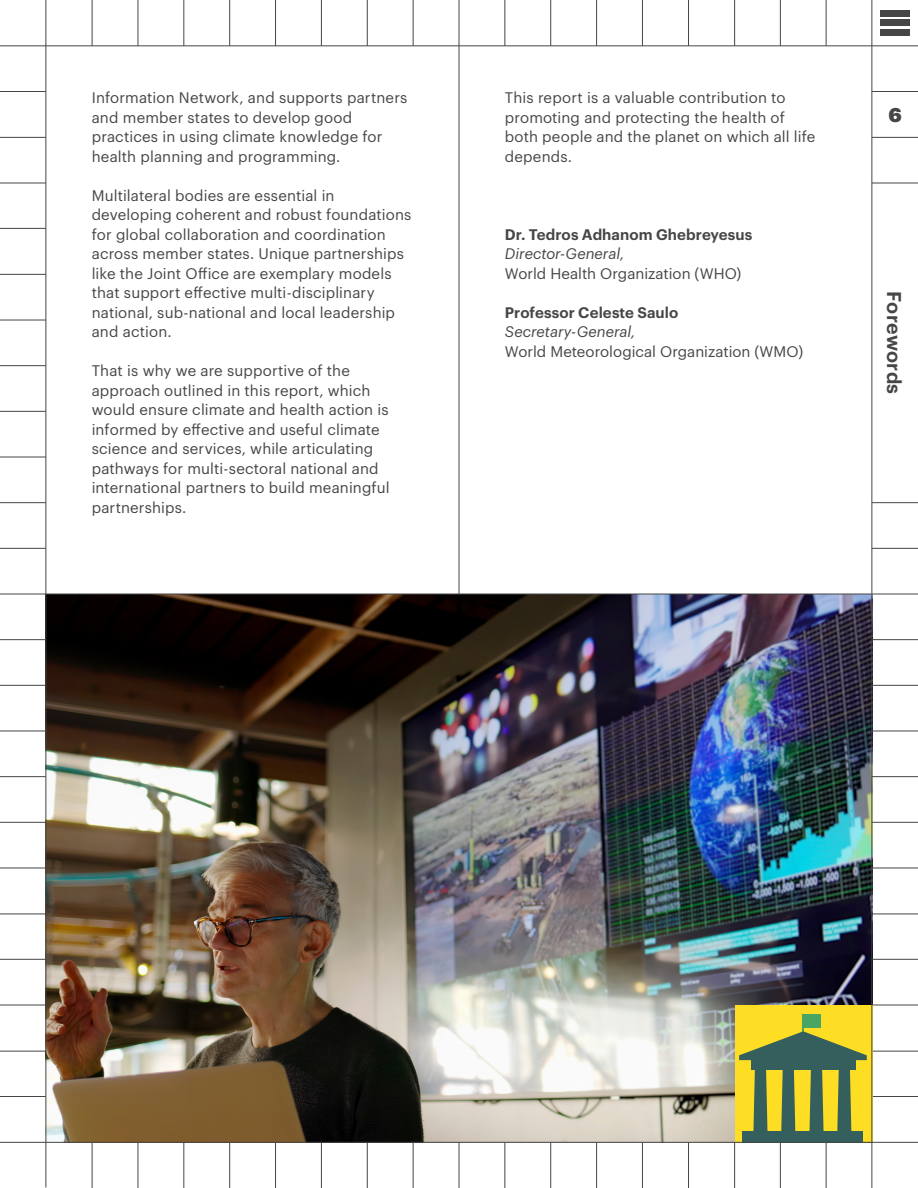
<style>
.page{position:relative;width:918px;height:1188px;background:#fff}
.page>*{position:absolute;margin:0;border:0;box-sizing:border-box;transform-origin:0 0}
.t1{font:600 19.5px "Graphik";letter-spacing:.015em;color:#464646}
.t2{font:900 19.5px "Graphik";color:#464646}
.t3{font:15px/19.5px "Graphik";letter-spacing:.01em;color:#464646}
.t4{font:600 15px "Graphik";letter-spacing:.005em;color:#464646}
.t5{font:italic 15px "Graphik";color:#464646}
</style>
<div class="page">
<div style="left:880px;top:10px;width:30px;height:7px;background:#464646"></div>
<div style="left:880px;top:19px;width:30px;height:7px;background:#464646"></div>
<div style="left:880px;top:29px;width:30px;height:6px;background:#464646"></div>
<img style="left:45px;top:595px;width:826px;height:547px">
<hr style="left:321px;top:0;width:1px;height:46px;background:#464646">
<hr style="left:596px;top:0;width:1px;height:46px;background:#464646">
<hr style="left:183px;top:0;width:1px;height:46px;background:#464646">
<hr style="left:459px;top:0;width:1px;height:594px;background:#464646">
<hr style="left:734px;top:0;width:1px;height:46px;background:#464646">
<hr style="left:92px;top:0;width:1px;height:46px;background:#464646">
<hr style="left:367px;top:0;width:1px;height:46px;background:#464646">
<hr style="left:642px;top:0;width:1px;height:46px;background:#464646">
<hr style="left:229px;top:0;width:1px;height:46px;background:#464646">
<hr style="left:504px;top:0;width:1px;height:46px;background:#464646">
<hr style="left:780px;top:0;width:1px;height:46px;background:#464646">
<hr style="left:138px;top:0;width:1px;height:46px;background:#464646">
<hr style="left:413px;top:0;width:1px;height:46px;background:#464646">
<hr style="left:688px;top:0;width:1px;height:46px;background:#464646">
<hr style="left:275px;top:0;width:1px;height:46px;background:#464646">
<hr style="left:550px;top:0;width:1px;height:46px;background:#464646">
<hr style="left:826px;top:0;width:1px;height:46px;background:#464646">
<hr style="left:321px;top:1142px;width:1px;height:46px;background:#464646">
<hr style="left:596px;top:1142px;width:1px;height:46px;background:#464646">
<hr style="left:183px;top:1142px;width:1px;height:46px;background:#464646">
<hr style="left:459px;top:1142px;width:1px;height:46px;background:#464646">
<hr style="left:734px;top:1142px;width:1px;height:46px;background:#464646">
<hr style="left:92px;top:1142px;width:1px;height:46px;background:#464646">
<hr style="left:367px;top:1142px;width:1px;height:46px;background:#464646">
<hr style="left:642px;top:1142px;width:1px;height:46px;background:#464646">
<hr style="left:229px;top:1142px;width:1px;height:46px;background:#464646">
<hr style="left:504px;top:1142px;width:1px;height:46px;background:#464646">
<hr style="left:780px;top:1142px;width:1px;height:46px;background:#464646">
<hr style="left:138px;top:1142px;width:1px;height:46px;background:#464646">
<hr style="left:413px;top:1142px;width:1px;height:46px;background:#464646">
<hr style="left:688px;top:1142px;width:1px;height:46px;background:#464646">
<hr style="left:275px;top:1142px;width:1px;height:46px;background:#464646">
<hr style="left:550px;top:1142px;width:1px;height:46px;background:#464646">
<hr style="left:826px;top:1142px;width:1px;height:46px;background:#464646">
<hr style="left:0;top:45px;width:918px;height:1px;background:#464646">
<hr style="left:0;top:411px;width:46px;height:1px;background:#464646">
<hr style="left:0;top:822px;width:46px;height:1px;background:#464646">
<hr style="left:0;top:228px;width:46px;height:1px;background:#464646">
<hr style="left:0;top:594px;width:872px;height:1px;background:#464646">
<hr style="left:0;top:1005px;width:46px;height:1px;background:#464646">
<hr style="left:0;top:91px;width:46px;height:1px;background:#464646">
<hr style="left:0;top:457px;width:46px;height:1px;background:#464646">
<hr style="left:0;top:868px;width:46px;height:1px;background:#464646">
<hr style="left:0;top:274px;width:46px;height:1px;background:#464646">
<hr style="left:0;top:1051px;width:46px;height:1px;background:#464646">
<hr style="left:0;top:137px;width:46px;height:1px;background:#464646">
<hr style="left:0;top:502px;width:46px;height:1px;background:#464646">
<hr style="left:0;top:914px;width:46px;height:1px;background:#464646">
<hr style="left:0;top:320px;width:46px;height:1px;background:#464646">
<hr style="left:0;top:685px;width:46px;height:1px;background:#464646">
<hr style="left:0;top:1096px;width:46px;height:1px;background:#464646">
<hr style="left:0;top:183px;width:46px;height:1px;background:#464646">
<hr style="left:0;top:548px;width:46px;height:1px;background:#464646">
<hr style="left:0;top:959px;width:46px;height:1px;background:#464646">
<hr style="left:0;top:365px;width:46px;height:1px;background:#464646">
<hr style="left:0;top:776px;width:46px;height:1px;background:#464646">
<hr style="left:0;top:731px;width:46px;height:1px;background:#464646">
<hr style="left:0;top:639px;width:46px;height:1px;background:#464646">
<hr style="left:872px;top:822px;width:46px;height:1px;background:#464646">
<hr style="left:872px;top:594px;width:46px;height:1px;background:#464646">
<hr style="left:872px;top:1005px;width:46px;height:1px;background:#464646">
<hr style="left:872px;top:91px;width:46px;height:1px;background:#464646">
<hr style="left:872px;top:868px;width:46px;height:1px;background:#464646">
<hr style="left:872px;top:639px;width:46px;height:1px;background:#464646">
<hr style="left:872px;top:1051px;width:46px;height:1px;background:#464646">
<hr style="left:872px;top:137px;width:46px;height:1px;background:#464646">
<hr style="left:872px;top:502px;width:46px;height:1px;background:#464646">
<hr style="left:872px;top:914px;width:46px;height:1px;background:#464646">
<hr style="left:872px;top:685px;width:46px;height:1px;background:#464646">
<hr style="left:872px;top:1096px;width:46px;height:1px;background:#464646">
<hr style="left:872px;top:183px;width:46px;height:1px;background:#464646">
<hr style="left:872px;top:548px;width:46px;height:1px;background:#464646">
<hr style="left:872px;top:959px;width:46px;height:1px;background:#464646">
<hr style="left:872px;top:776px;width:46px;height:1px;background:#464646">
<hr style="left:872px;top:731px;width:46px;height:1px;background:#464646">
<hr style="left:46px;top:0;width:1px;height:1188px;background:#464646">
<div style="left:735px;top:1005px;width:137px;height:137px;background:#fede24"></div>
<div style="left:743px;top:1131px;width:120px;height:12px;background:#345f5d"></div>
<svg style="left:837px;top:1069px;width:14px;height:62px"></svg>
<svg style="left:781px;top:1069px;width:14px;height:62px"></svg>
<svg style="left:809px;top:1069px;width:15px;height:62px"></svg>
<svg style="left:753px;top:1069px;width:15px;height:62px"></svg>
<div style="left:751px;top:1060px;width:105px;height:9px;background:#345f5d"></div>
<div style="left:802px;top:1014px;width:19px;height:13px;background:#47a664"></div>
<hr style="left:802px;top:1014px;width:2px;height:26px;background:#47a664">
<svg style="left:739px;top:1031px;width:128px;height:29px"></svg>
<hr style="left:871px;top:0;width:1px;height:1188px;background:#464646">
<hr style="left:0;top:1142px;width:918px;height:1px;background:#464646">
<p class="t3" style="left:92px;top:87px;width:317px">Information Network, and supports partners and member states to develop good practices in using climate knowledge for health planning and programming.</p>
<p class="t3" style="left:92px;top:184px;width:321px">Multilateral bodies are essential in developing coherent and robust foundations for global collaboration and coordination across member states. Unique partnerships like the Joint Office are exemplary models that support effective multi-disciplinary national, sub-national and local leadership and action.</p>
<p class="t3" style="left:92px;top:360px;width:300px">That is why we are supportive of the approach outlined in this report, which would ensure climate and health action is informed by effective and useful climate science and services, while articulating pathways for multi-sectoral national and international partners to build meaningful partnerships.</p>
<p class="t3" style="left:505px;top:87px;width:312px">This report is a valuable contribution to promoting and protecting the health of both people and the planet on which all life depends.</p>
<p class="t4" style="left:505px;top:223px;width:249px">Dr. Tedros Adhanom Ghebreyesus</p>
<p class="t5" style="left:505px;top:243px;width:121px">Director-General,</p>
<p class="t3" style="left:505px;top:262px;width:238px">World Health Organization (WHO)</p>
<p class="t4" style="left:505px;top:301px;width:175px">Professor Celeste Saulo</p>
<p class="t5" style="left:505px;top:321px;width:132px">Secretary-General,</p>
<p class="t3" style="left:505px;top:340px;width:300px">World Meteorological Organization (WMO)</p>
<h1 class="t2" style="left:888px;top:100px;width:15px">6</h1>
<h1 class="t1" style="left:909px;top:291px;width:105px;rotate:90deg">Forewords</h1>
</div>
